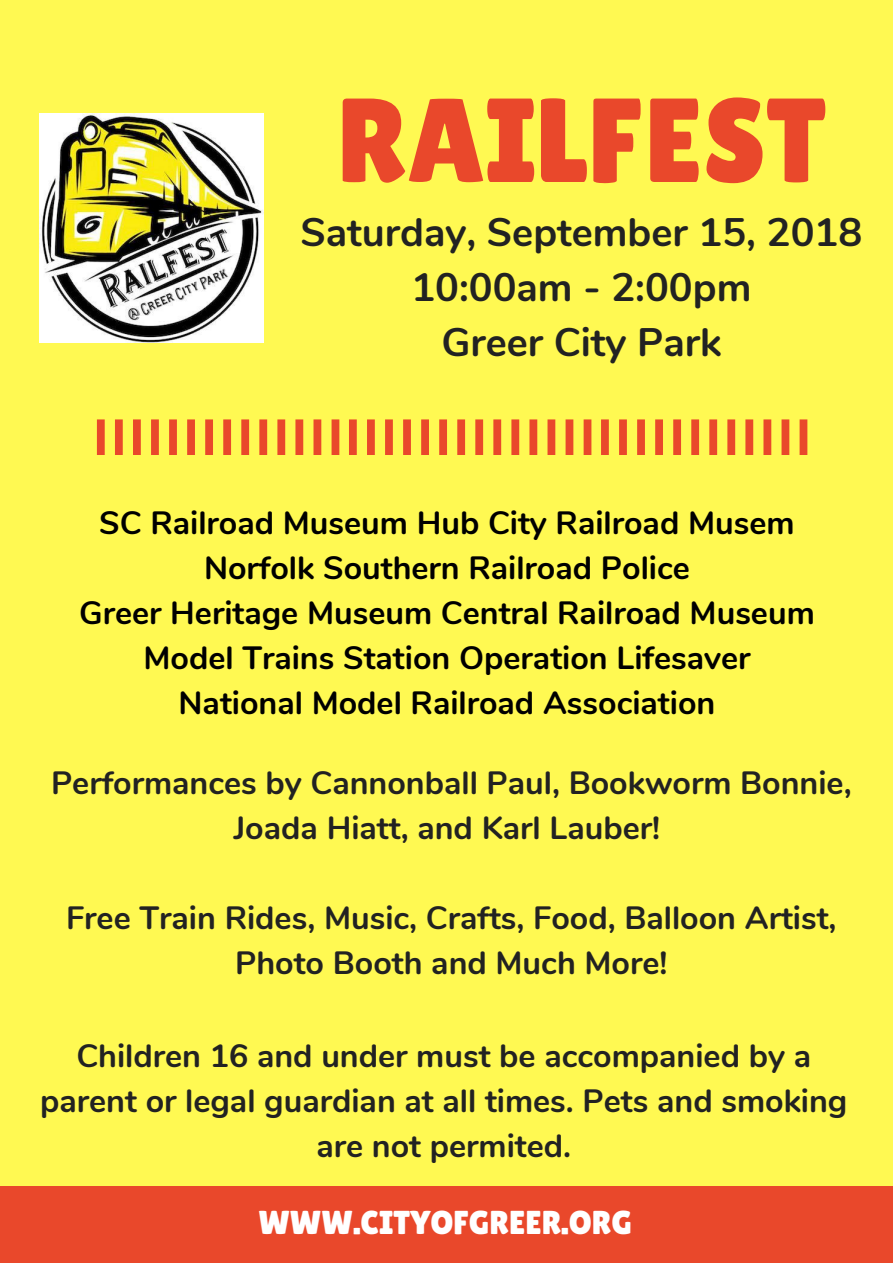
<style>
.page{position:relative;width:893px;height:1263px;background:#fff952}
.page>*{position:absolute;margin:0;border:0;box-sizing:border-box;transform-origin:0 0}
.t1{font:119.18px "Lilita One";color:#e9482b}
.t2{font:700 39.75px/55.1px "Nunito";color:#222;text-align:center}
.t3{font:33.08px "Lilita One";color:#fff}
.t4{font:700 32.17px/45px "Nunito";color:#222;text-align:center}
.t5{font:700 32.17px/45px "Nunito";color:#000;text-align:center}
</style>
<div class="page">
<div style="left:0;top:1186px;width:893px;height:77px;background:#e9482b"></div>
<svg style="left:97px;top:419px;width:242px;height:35px"></svg>
<svg style="left:349px;top:419px;width:242px;height:35px"></svg>
<svg style="left:601px;top:419px;width:207px;height:35px"></svg>
<img style="left:39px;top:114px;width:225px;height:228px">
<h1 class="t1" style="left:337px;top:72px;width:491px">RAILFEST</h1>
<p class="t2" style="left:300px;top:205px;width:563px">Saturday, September 15, 2018<br>10:00am - 2:00pm<br>Greer City Park</p>
<p class="t5" style="left:79px;top:501px;width:737px">SC Railroad Museum Hub City Railroad Musem Norfolk Southern Railroad Police<br>Greer Heritage Museum Central Railroad Museum Model Trains Station Operation Lifesaver National Model Railroad Association</p>
<p class="t4" style="left:51px;top:760px;width:802px">Performances by Cannonball Paul, Bookworm Bonnie,<br>Joada Hiatt, and Karl Lauber!</p>
<p class="t4" style="left:66px;top:895px;width:772px">Free Train Rides, Music, Crafts, Food, Balloon Artist,<br>Photo Booth and Much More!</p>
<p class="t4" style="left:40px;top:1033px;width:809px">Children 16 and under must be accompanied by a parent or legal guardian at all times. Pets and smoking are not permited.</p>
<p class="t3" style="left:258px;top:1203px;width:375px">WWW.CITYOFGREER.ORG</p>
</div>
